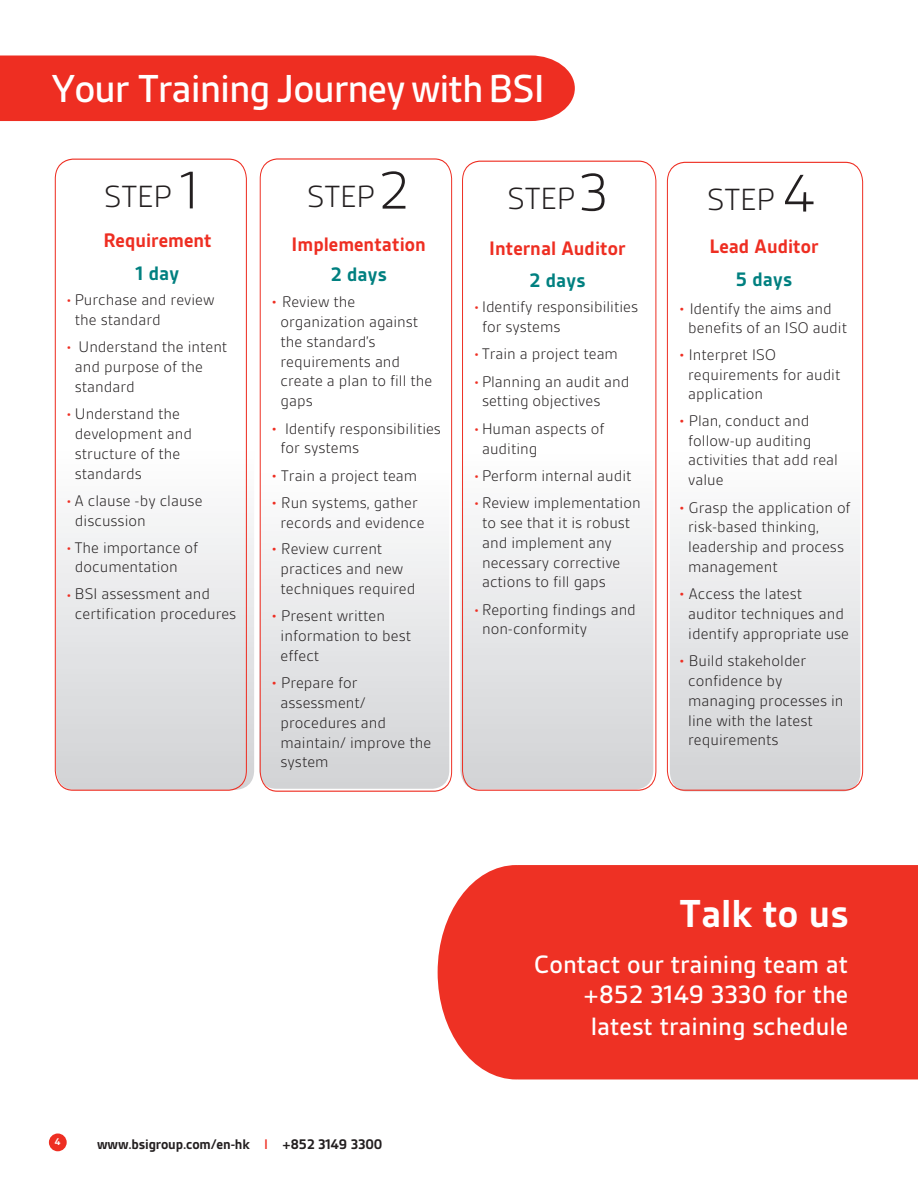
<style>
.page{position:relative;width:918px;height:1188px;background:#fff}
.page>*{position:absolute;margin:0;border:0;box-sizing:border-box;transform-origin:0 0}
.Page_Heads{font:500 42px "BSI Gesta";letter-spacing:-.025em;color:#fff}
.t1{font:700 42px "BSI Gesta";color:#fff}
.t2{font:300 33px "BSI Gesta";color:#231f20}
.t3{font:500 27px/30.9px "BSI Gesta";color:#fff;text-align:justify}
.t4{font:700 21px "BSI Gesta";color:#ee2e22}
.t5{font:700 21px "BSI Gesta";color:#008080}
.t6{font:300 16.5px/19.8px "BSI Gesta";color:#231f20}
.t7{font:700 15px "BSI Gesta";letter-spacing:-.01em;color:#231f20}
.t8{font:700 10.5px "BSI Gesta";color:#fff}
.s1{font-size:57px}
.s2{font-size:13.5px;color:#ee2e22}
.s3{font-size:14.85px;color:#ee2e22}
.s4{font-weight:500;color:#ee2e22}
</style>
<div class="page">
<svg style="left:247px;top:518px;width:7px;height:268px"></svg>
<svg style="left:54px;top:158px;width:193px;height:633px"></svg>
<svg style="left:462px;top:160px;width:195px;height:631px"></svg>
<svg style="left:666px;top:161px;width:198px;height:630px"></svg>
<div style="left:0;top:56px;width:575px;height:65px;background:#ee2e22"></div>
<svg style="left:259px;top:158px;width:194px;height:634px"></svg>
<div style="left:438px;top:865px;width:480px;height:214px;background:#ee3124"></div>
<div style="left:49px;top:1133px;width:18px;height:18px;background:#ee2e22;border-radius:50%"></div>
<p class="Page_Heads" style="left:51px;top:67px;width:495px">Your Training Journey withBSI</p>
<h2 class="t2" style="left:104px;top:179px;width:98px">STEP <span class="s1">1</span></h2>
<p class="t4" style="left:103px;top:229px;width:110px">Requirement</p>
<p class="t5" style="left:136px;top:262px;width:45px">1 day</p>
<p class="t6" style="left:75px;top:290px;width:141px;text-indent:-8px"><span class="s2">•</span> Purchase and review the standard</p>
<p class="t6" style="left:75px;top:337px;width:154px;text-indent:-8px"><span class="s2">•</span> Understand the intent and purpose of the standard</p>
<p class="t6" style="left:75px;top:404px;width:119px;text-indent:-8px"><span class="s2">•</span> Understand the development and structure of the standards</p>
<p class="t6" style="left:75px;top:491px;width:129px;text-indent:-8px"><span class="s2">•</span> A clause -by clause discussion</p>
<p class="t6" style="left:75px;top:538px;width:125px;line-height:19px;text-indent:-8px"><span class="s2">•</span> The importance of documentation</p>
<p class="t6" style="left:75px;top:584px;width:163px;text-indent:-8px"><span class="s2">•</span> BSI assessment and certification procedures</p>
<h2 class="t2" style="left:307px;top:179px;width:106px">STEP<span class="s1">2</span></h2>
<p class="t4" style="left:292px;top:233px;width:136px">Implementation</p>
<p class="t5" style="left:331px;top:264px;width:58px">2 days</p>
<p class="t6" style="left:281px;top:292px;width:153px;text-indent:-9px"><span class="s3">•</span> Review the organization against the standard’s requirements and create a plan to fill the gaps</p>
<p class="t6" style="left:281px;top:418px;width:162px;text-indent:-9px"><span class="s3">•</span> Identify responsibilities for systems</p>
<p class="t6" style="left:271px;top:466px;width:147px"><span class="s3">•</span> Train a project team</p>
<p class="t6" style="left:271px;top:493px;width:155px;text-align:center"><span class="s3">•</span> Run systems, gather records and evidence</p>
<p class="t6" style="left:281px;top:539px;width:136px;text-indent:-9px"><span class="s3">•</span> Review current practices and new techniques required</p>
<p class="t6" style="left:281px;top:606px;width:132px;text-indent:-9px"><span class="s3">•</span> Present written information to best effect</p>
<p class="t6" style="left:281px;top:673px;width:152px;text-indent:-9px"><span class="s3">•</span> Prepare for assessment/ procedures and maintain/ improve the system</p>
<h2 class="t2" style="left:507px;top:181px;width:102px">STEP<span class="s1">3</span></h2>
<p class="t4" style="left:489px;top:237px;width:138px">Internal Auditor</p>
<p class="t5" style="left:529px;top:270px;width:58px">2 days</p>
<p class="t6" style="left:482px;top:297px;width:158px;text-indent:-8px"><span class="s2">•</span> Identify responsibilities for systems</p>
<p class="t6" style="left:474px;top:344px;width:145px"><span class="s2">•</span> Train a project team</p>
<p class="t6" style="left:482px;top:372px;width:149px;text-indent:-8px"><span class="s2">•</span> Planning an audit and setting objectives</p>
<p class="t6" style="left:482px;top:419px;width:124px;text-indent:-8px"><span class="s2">•</span> Human aspects of auditing</p>
<p class="t6" style="left:474px;top:466px;width:159px"><span class="s2">•</span> Perform internal audit</p>
<p class="t6" style="left:482px;top:493px;width:160px;text-indent:-8px"><span class="s2">•</span> Review implementation to see that it is robust and implement any necessary corrective actions to fill gaps</p>
<p class="t6" style="left:482px;top:600px;width:155px;text-indent:-8px"><span class="s2">•</span> Reporting findings and non-conformity</p>
<h2 class="t2" style="left:707px;top:182px;width:110px">STEP <span class="s1">4</span></h2>
<p class="t4" style="left:709px;top:236px;width:111px">Lead Auditor</p>
<p class="t5" style="left:736px;top:269px;width:58px">5 days</p>
<p class="t6" style="left:688px;top:299px;width:160px;line-height:19px;text-indent:-9px"><span class="s3">•</span> Identify the aims and benefits of an ISO audit</p>
<p class="t6" style="left:688px;top:345px;width:154px;text-indent:-9px"><span class="s3">•</span> Interpret ISO requirements for audit application</p>
<p class="t6" style="left:688px;top:411px;width:151px;text-indent:-9px"><span class="s3">•</span> Plan, conduct and follow-up auditing activities that add real value</p>
<p class="t6" style="left:688px;top:497px;width:164px;text-indent:-9px"><span class="s3">•</span> Grasp the application of risk-based thinking, leadership and process management</p>
<p class="t6" style="left:688px;top:584px;width:162px;text-indent:-9px"><span class="s3">•</span> Access the latest auditor techniques and identify appropriate use</p>
<p class="t6" style="left:688px;top:651px;width:157px;text-indent:-9px"><span class="s3">•</span> Build stakeholder confidence by managing processes in line with the latest requirements</p>
<p class="t8" style="left:55px;top:1136px;width:7px">4</p>
<p class="t7" style="left:97px;top:1136px;width:287px">www.bsigroup.com/en-hk <span class="s4">I</span> +852 3149 3300</p>
<h1 class="t1" style="left:680px;top:892px;width:170px">Talk to us</h1>
<h3 class="t3" style="left:583px;top:949px;width:267px;text-indent:-49px">Contact our training team at +852 3149 3330 for the latest training schedule</h3>
</div>
